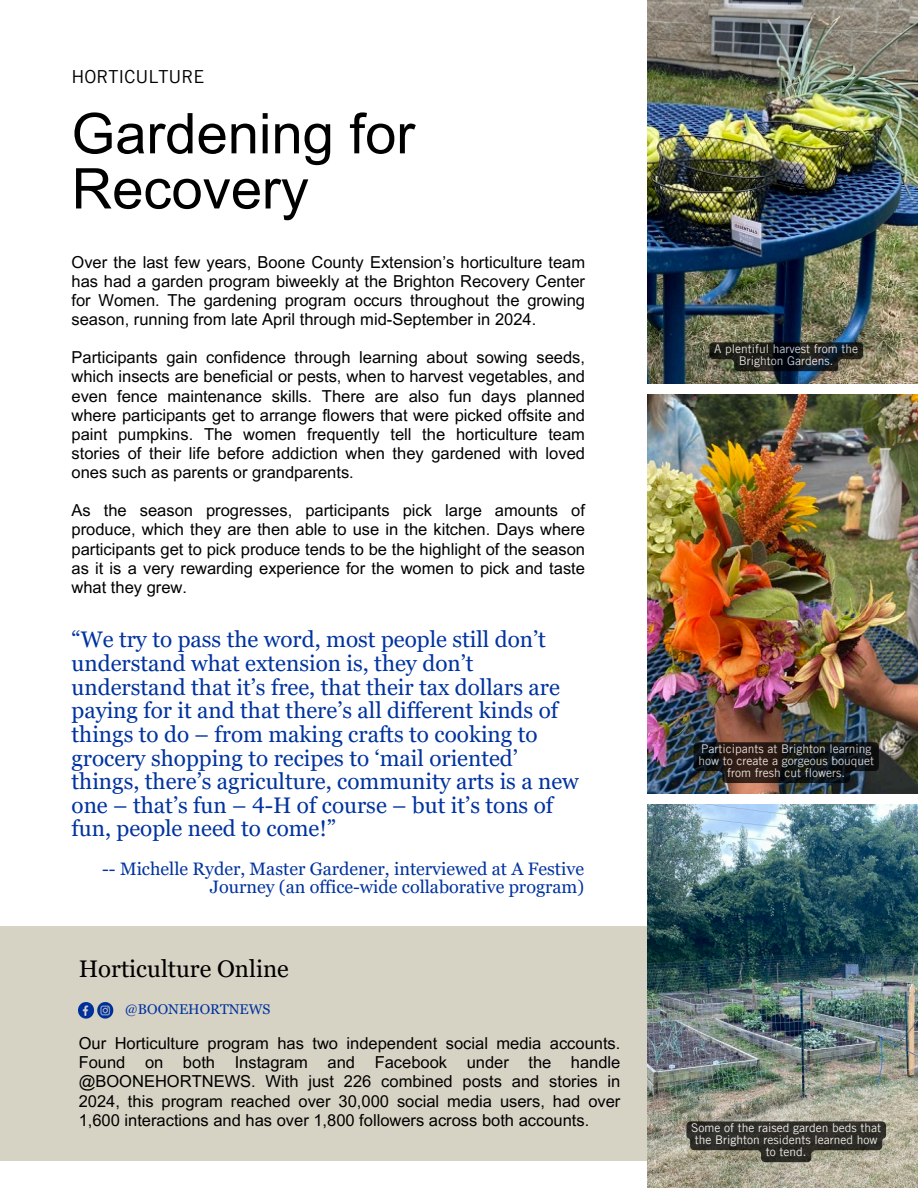
<style>
.page{position:relative;width:918px;height:1188px;background:#fff}
.page>*{position:absolute;margin:0;border:0;box-sizing:border-box;transform-origin:0 0}
.t1{font:56.25px/55.2px "Arial MT Pro";color:#000}
.t2{font:24px "Georgia Pro";color:#000}
.t3{font:22.5px/23.7px "Georgia Pro";color:#0033a0}
.t4{font:18px/18px "Georgia Pro";color:#0033a0;text-align:right}
.t5{font:18px "Trade Gothic LT Pro";color:#000}
.t6{font:16.5px/19.2px "Arial MT Pro";color:#000;text-align:justify}
.t7{font:14.1px "Georgia Pro";color:#0033a0}
.t8{font:12px/12px "Trade Gothic LT Pro";color:#fff;text-align:center}
</style>
<div class="page">
<div style="left:0;top:927px;width:672px;height:234px;background:#d6d2c4"></div>
<img style="left:648px;top:0;width:270px;height:384px">
<img style="left:648px;top:804px;width:270px;height:384px">
<img style="left:648px;top:395px;width:270px;height:398px">
<img style="left:79px;top:1002px;width:35px;height:16px">
<svg style="left:709px;top:342px;width:154px;height:29px;background:#262824"></svg>
<svg style="left:694px;top:742px;width:185px;height:41px;background:#1b1a1a"></svg>
<svg style="left:686px;top:1121px;width:200px;height:41px;background:#4b4940"></svg>
<h3 class="t5" style="left:72px;top:70px;width:135px">HORTICULTURE</h3>
<h1 class="t1" style="left:72px;top:113px;width:345px">Gardening for<br>Recovery</h1>
<p class="t6" style="left:72px;top:254px;width:515px">Over the last few years, Boone County Extension’s horticulture team has had a garden program biweekly at the Brighton Recovery Center for Women. The gardening program occurs throughout the growing season, running from late April through mid-September in 2024.</p>
<p class="t6" style="left:72px;top:350px;width:515px">Participants gain confidence through learning about sowing seeds, which insects are beneficial or pests, when to harvest vegetables, and even fence maintenance skills. There are also fun days planned where participants get to arrange flowers that were picked offsite and paint pumpkins. The women frequently tell the horticulture team stories of their life before addiction when they gardened with loved ones such as parents or grandparents.</p>
<p class="t6" style="left:72px;top:503px;width:515px">As the season progresses, participants pick large amounts of produce, which they are then able to use in the kitchen. Days where participants get to pick produce tends to be the highlight of the season as it is a very rewarding experience for the women to pick and taste what they grew.</p>
<h4 class="t3" style="left:72px;top:628px;width:509px">“We try to pass the word, most people still don’t understand what extension is, they don’t understand that it’s free, that their tax dollars are paying for it and that there’s all different kinds of things to do – from making crafts to cooking to grocery shopping to recipes to ‘mail oriented’ things, there’s agriculture, community arts is a new one – that’s fun – 4-H of course – but it’s tons of fun, people need to come!”</h4>
<h2 class="t4" style="left:102px;top:859px;width:483px">-- Michelle Ryder, Master Gardener, interviewed at A Festive<br>Journey (an office-wide collaborative program)</h2>
<h4 class="t2" style="left:79px;top:955px;width:212px">Horticulture Online</h4>
<p class="t7" style="left:125px;top:1001px;width:147px">@BOONEHORTNEWS</p>
<h4 class="t6" style="left:79px;top:1036px;width:543px">Our Horticulture program has two independent social media accounts.<br>Found on both Instagram and Facebook under the handle @BOONEHORTNEWS. With just 226 combined posts and stories in 2024, this program reached over 30,000 social media users, had over 1,600 interactions and has over 1,800 followers across both accounts.</h4>
<p class="t8" style="left:714px;top:344px;width:145px">A plentiful harvest from the<br>Brighton Gardens.</p>
<p class="t8" style="left:698px;top:744px;width:177px">Participants at Brighton learning how to create a gorgeous bouquet from fresh cut flowers.</p>
<p class="t8" style="left:691px;top:1123px;width:191px">Some of the raised garden beds that the Brighton residents learned how to tend.</p>
</div>
